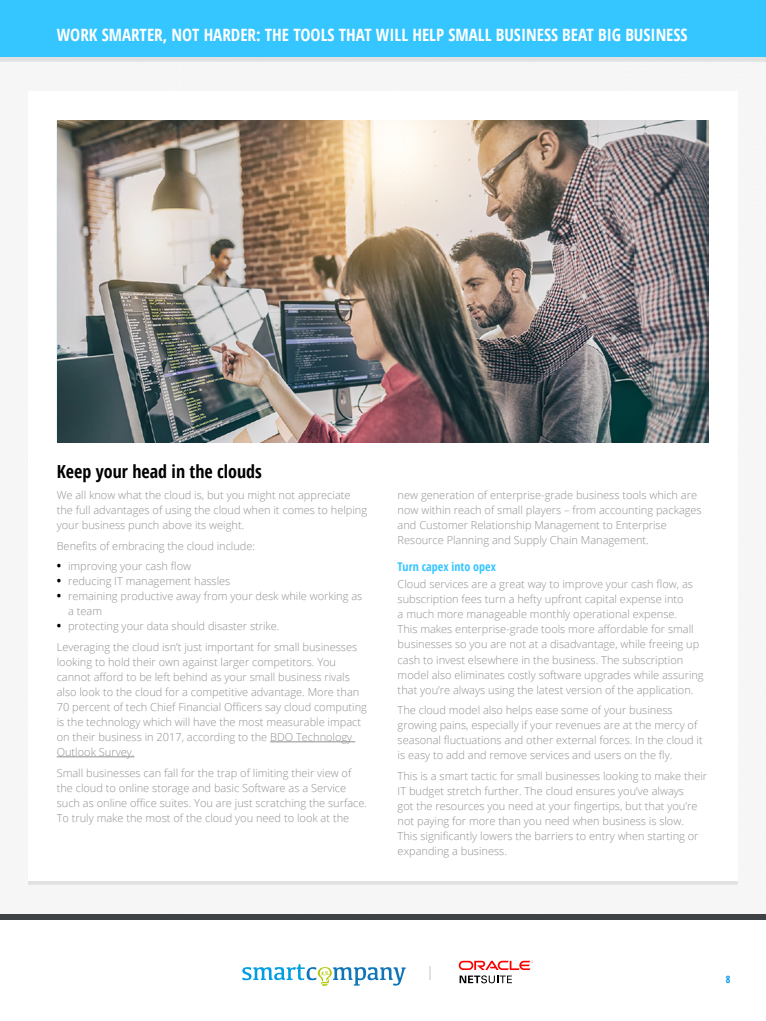
<style>
.page{position:relative;width:766px;height:1021px;background:#fff}
.page>*{position:absolute;margin:0;border:0;box-sizing:border-box;transform-origin:0 0}
.t1{font:700 condensed 18px "Open Sans";color:#000}
.t2{font:700 condensed 17px "Open Sans";color:#fff}
.t3{font:700 condensed 12px "Open Sans";color:#35c5ff}
.t4{font:300 11px/15px "Open Sans";color:#919091}
.t5{font:700 condensed 10px "Open Sans";color:#0d98ef}
.s1{font-weight:700;font-stretch:condensed;font-size:12px;color:#000}
</style>
<div class="page">
<div style="left:0;top:3px;width:765px;height:58px;background:#e2e1e2"></div>
<div style="left:0;top:0;width:765px;height:57px;background:#35c5ff"></div>
<svg style="left:242px;top:963px;width:163px;height:23px"></svg>
<svg style="left:429px;top:966px;width:1px;height:13px"></svg>
<svg style="left:458px;top:960px;width:75px;height:23px"></svg>
<div style="left:0;top:914px;width:765px;height:6px;background:#3f4244"></div>
<hr style="left:270px;top:741px;width:85px;height:1px;background:#919091">
<hr style="left:57px;top:756px;width:77px;height:1px;background:#919091">
<img style="left:57px;top:120px;width:651px;height:322px">
<h2 class="t2" style="left:57px;top:23px;width:632px">WORK SMARTER, NOT HARDER: THE TOOLS THAT WILL HELP SMALL BUSINESS BEAT BIG BUSINESS</h2>
<h1 class="t1" style="left:57px;top:459px;width:207px">Keep your head in the clouds</h1>
<p class="t4" style="left:57px;top:487px;width:312px">We all know what the cloud is, but you might not appreciate the full advantages of using the cloud when it comes to helping your business punch above its weight.</p>
<p class="t4" style="left:57px;top:538px;width:200px">Benefits of embracing the cloud include:</p>
<p class="t4" style="left:57px;top:558px;width:136px"><span class="s1">•</span> improving your cash flow</p>
<p class="t4" style="left:57px;top:573px;width:175px"><span class="s1">•</span> reducing IT management hassles</p>
<p class="t4" style="left:68px;top:588px;width:296px;text-indent:-11px"><span class="s1">•</span> remaining productive away from your desk while working as a team</p>
<p class="t4" style="left:57px;top:615px;width:302px;line-height:20.7px"><span class="s1">•</span> protecting your data should disaster strike.<br>Leveraging the cloud isn’t just important for small businesses</p>
<p class="t4" style="left:57px;top:654px;width:311px">looking to hold their own against larger competitors. You cannot afford to be left behind as your small business rivals also look to the cloud for a competitive advantage. More than 70 percent of tech Chief Financial Officers say cloud computing is the technology which will have the most measurable impact on their business in 2017, according to the BDO Technology Outlook Survey.</p>
<p class="t4" style="left:57px;top:765px;width:312px">Small businesses can fall for the trap of limiting their view of the cloud to online storage and basic Software as a Service such as online office suites. You are just scratching the surface.<br>To truly make the most of the cloud you need to look at the</p>
<p class="t4" style="left:397px;top:487px;width:305px">new generation of enterprise-grade business tools which are now within reach of small players – from accounting packages and Customer Relationship Management to Enterprise Resource Planning and Supply Chain Management.</p>
<p class="t3" style="left:397px;top:558px;width:100px">Turn capex into opex</p>
<p class="t4" style="left:397px;top:576px;width:307px">Cloud services are a great way to improve your cash flow, as subscription fees turn a hefty upfront capital expense into<br>a much more manageable monthly operational expense.<br>This makes enterprise-grade tools more affordable for small businesses so you are not at a disadvantage, while freeing up cash to invest elsewhere in the business. The subscription model also eliminates costly software upgrades while assuring that you’re always using the latest version of the application.</p>
<p class="t4" style="left:397px;top:702px;width:306px">The cloud model also helps ease some of your business growing pains, especially if your revenues are at the mercy of seasonal fluctuations and other external forces. In the cloud it is easy to add and remove services and users on the fly.</p>
<p class="t4" style="left:397px;top:768px;width:311px">This is a smart tactic for small businesses looking to make their IT budget stretch further. The cloud ensures you’ve always<br>got the resources you need at your fingertips, but that you’re not paying for more than you need when business is slow.<br>This significantly lowers the barriers to entry when starting or expanding a business.</p>
<p class="t5" style="left:725px;top:972px;width:6px">8</p>
</div>
